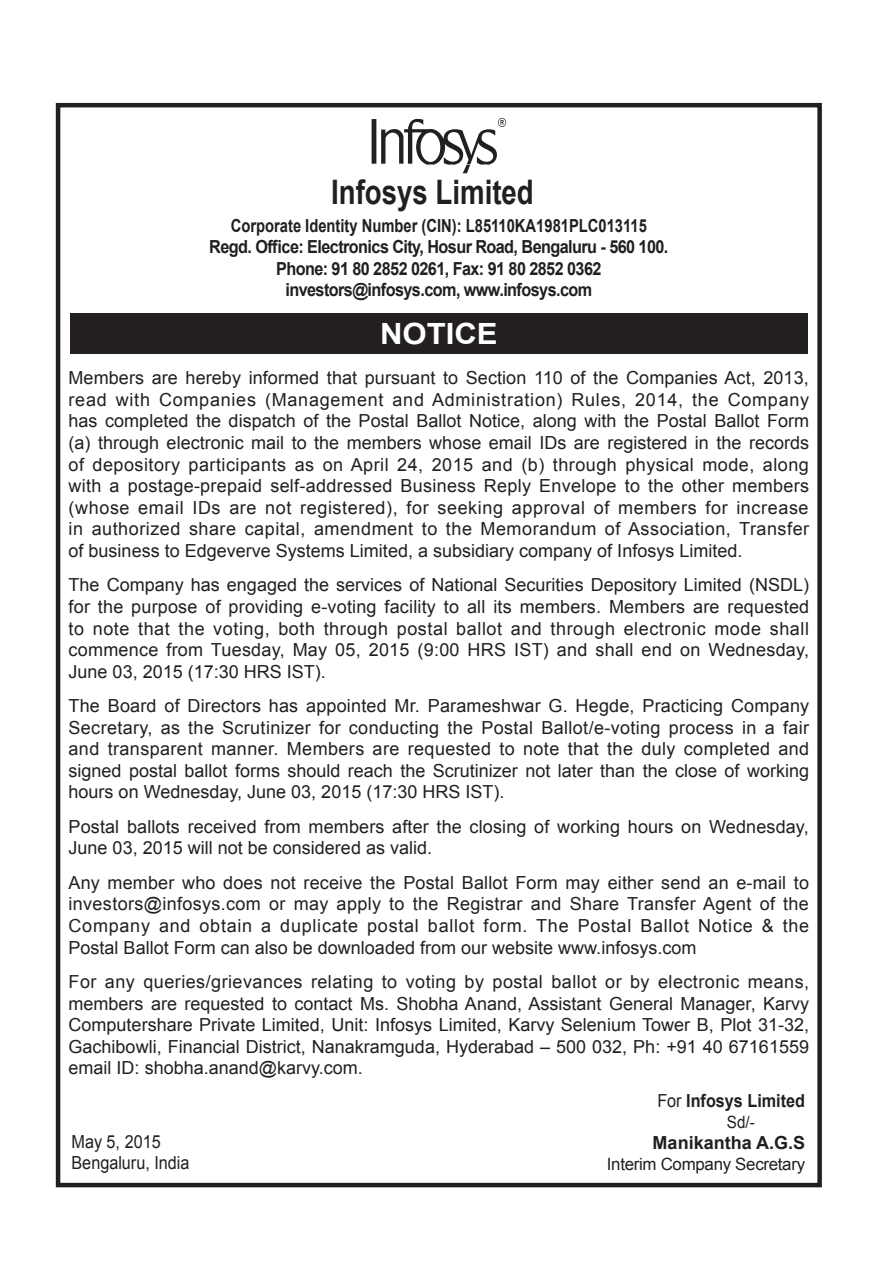
<style>
.page{position:relative;width:869px;height:1266px;background:#fff}
.page>*{position:absolute;margin:0;border:0;box-sizing:border-box;transform-origin:0 0}
.t1{font:700 33.75px "Arial";color:#231f20;scale:.82 1}
.t2{font:700 29.25px "Arial";color:#fff;scale:1.06 1}
.t3{font:18px/21.6px "Arial";color:#231f20;text-align:justify}
.t4{font:700 18px/21.6px "Arial";letter-spacing:-.035em;color:#231f20;text-align:center;scale:.82 1}
.t5{font:18px/20.2px "Arial";color:#231f20;scale:.9 1}
.t6{font:700 18px "Arial";color:#231f20;scale:.9 1}
.t7{font:700 18px "Arial";color:#231f20}
.t8{font:16.88px "Arial";letter-spacing:-.02em;color:#231f20}
.t9{font:16.88px "Arial";letter-spacing:-.02em;color:#231f20;scale:.9 1}
.s1{font-weight:400}
</style>
<div class="page">
<div style="left:56px;top:103px;width:765px;height:1084px;border:4px solid #231f20"></div>
<div style="left:70px;top:313px;width:737px;height:40px;background:#231f20"></div>
<svg style="left:371px;top:118px;width:135px;height:55px"></svg>
<h1 class="t1" style="left:331px;top:170px;width:249px">Infosys Limited</h1>
<p class="t4" style="left:209px;top:215px;width:561px">Corporate Identity Number (CIN): L85110KA1981PLC013115<br>Regd. Office: Electronics City, Hosur Road, Bengaluru - 560 100.<br>Phone: 91 80 2852 0261, Fax: 91 80 2852 0362 investors@infosys.com, www.infosys.com</p>
<h2 class="t2" style="left:380px;top:314px;width:112px">NOTICE</h2>
<p class="t3" style="left:69px;top:367px;width:741px">Members are hereby informed that pursuant to Section 110 of the Companies Act, 2013, read with Companies (Management and Administration) Rules, 2014, the Company has completed the dispatch of the Postal Ballot Notice, along with the Postal Ballot Form (a) through electronic mail to the members whose email IDs are registered in the records of depository participants as on April 24, 2015 and (b) through physical mode, along with a postage-prepaid self-addressed Business Reply Envelope to the other members (whose email IDs are not registered), for seeking approval of members for increase in authorized share capital, amendment to the Memorandum of Association, Transfer of business to Edgeverve Systems Limited, a subsidiary company of Infosys Limited.</p>
<p class="t3" style="left:69px;top:574px;width:741px">The Company has engaged the services of National Securities Depository Limited (NSDL) for the purpose of providing e-voting facility to all its members. Members are requested to note that the voting, both through postal ballot and through electronic mode shall commence from Tuesday, May 05, 2015 (9:00 HRS IST) and shall end on Wednesday, June 03, 2015 (17:30 HRS IST).</p>
<p class="t3" style="left:69px;top:695px;width:742px">The Board of Directors has appointed Mr. Parameshwar G. Hegde, Practicing Company Secretary, as the Scrutinizer for conducting the Postal Ballot/e-voting process in a fair and transparent manner. Members are requested to note that the duly completed and signed postal ballot forms should reach the Scrutinizer not later than the close of working hours on Wednesday, June 03, 2015 (17:30 HRS IST).</p>
<p class="t3" style="left:69px;top:816px;width:741px">Postal ballots received from members after the closing of working hours on Wednesday,<br>June 03, 2015 will not be considered as valid.</p>
<p class="t3" style="left:69px;top:872px;width:741px">Any member who does not receive the Postal Ballot Form may either send an e-mail to investors@infosys.com or may apply to the Registrar and Share Transfer Agent of the Company and obtain a duplicate postal ballot form. The Postal Ballot Notice &amp; the Postal Ballot Form can also be downloaded from our website www.infosys.com</p>
<p class="t3" style="left:69px;top:971px;width:741px">For any queries/grievances relating to voting by postal ballot or by electronic means, members are requested to contact Ms. Shobha Anand, Assistant General Manager, Karvy Computershare Private Limited, Unit: Infosys Limited, Karvy Selenium Tower B, Plot 31-32, Gachibowli, Financial District, Nanakramguda, Hyderabad – 500 032, Ph: +91 40 67161559 email ID: shobha.anand@karvy.com.</p>
<p class="t5" style="left:71px;top:1132px;width:133px">May 5, 2015<br>Bengaluru, India</p>
<p class="t6" style="left:657px;top:1088px;width:166px"><span class="s1">For</span> Infosys Limited</p>
<p class="t9" style="left:726px;top:1111px;width:32px">Sd/-</p>
<p class="t7" style="left:652px;top:1131px;width:154px">Manikantha A.G.S</p>
<p class="t8" style="left:606px;top:1153px;width:200px">Interim Company Secretary</p>
</div>
